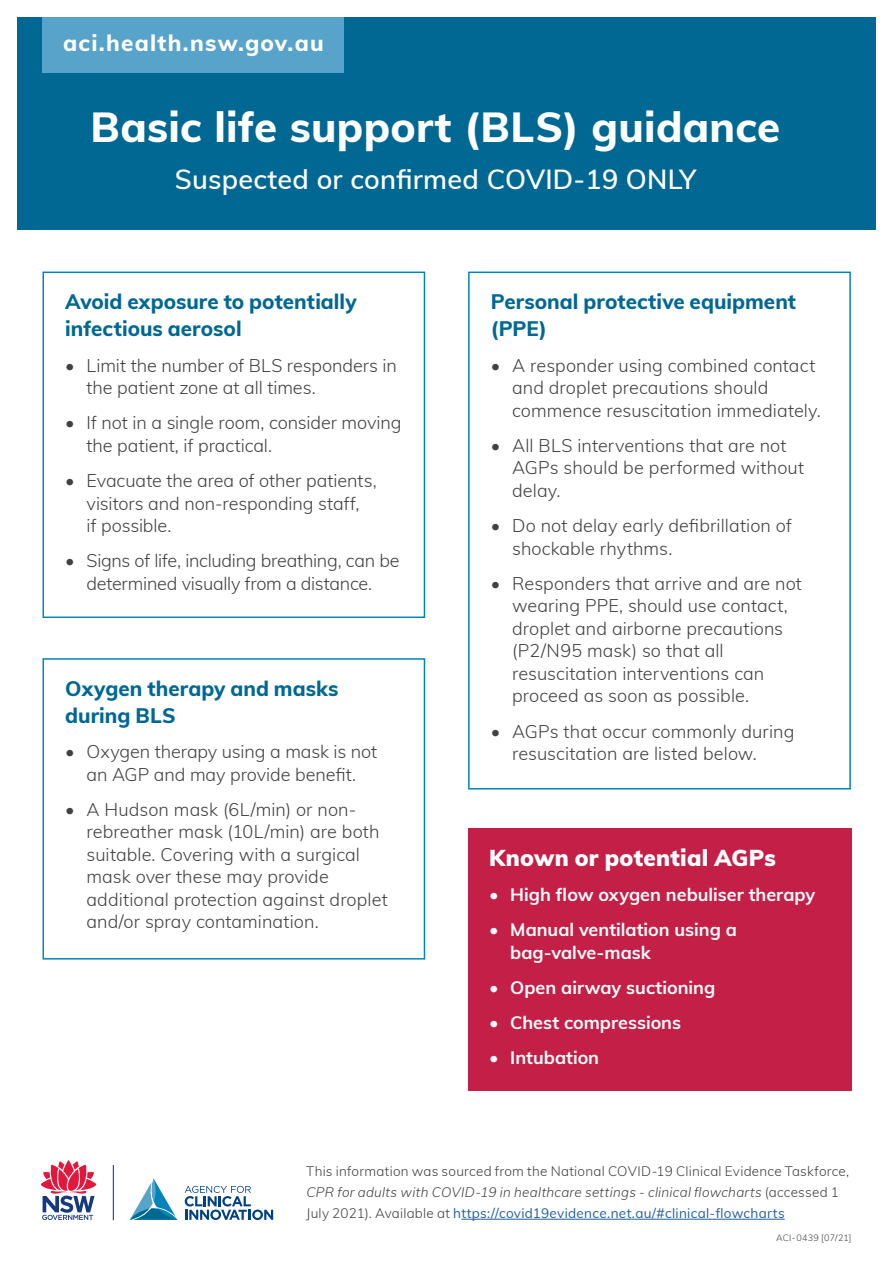
<style>
.page{position:relative;width:893px;height:1263px;background:#fff}
.page>*{position:absolute;margin:0;border:0;box-sizing:border-box;transform-origin:0 0}
.t1{font:800 42px "Muli";letter-spacing:.005em;color:#fff}
.t2{font:600 27px "Muli";letter-spacing:.01em;color:#fff}
.Page_TAB{font:800 22.5px "Muli";letter-spacing:.05em;color:#fff}
._5__Body_Copy_10_14p{font:900 22.5px "Muli";letter-spacing:.01em;color:#fff}
.Heading_H2{font:800 21px/27px "Muli";color:#006892}
.t3{font:800 19.5px "Muli";letter-spacing:.01em;color:#fff}
.Bullet_1{font:300 18px/22.5px "Muli";color:#414042}
.Bullet_1-2{font:700 18px/22.5px "Muli";color:#fff}
.Body{font:300 13.5px/21px "Muli";letter-spacing:.015em;color:#414042}
.Job_number{font:300 9px "Muli";letter-spacing:.035em;color:#414042}
.s1{font-style:italic}
.s2{font-weight:400;color:#215e9e}
</style>
<div class="page">
<hr style="left:113px;top:1165px;width:1px;height:55px;background:#15397f">
<svg style="left:40px;top:1160px;width:57px;height:60px"></svg>
<svg style="left:129px;top:1178px;width:144px;height:42px"></svg>
<div style="left:43px;top:272px;width:382px;height:346px;border:2px solid #0084b9"></div>
<div style="left:43px;top:658px;width:382px;height:301px;border:2px solid #0084b9"></div>
<div style="left:468px;top:272px;width:383px;height:517px;border:2px solid #0084b9"></div>
<div style="left:17px;top:17px;width:859px;height:213px;background:#006892"></div>
<div style="left:43px;top:17px;width:301px;height:55px;background:#58a3c9"></div>
<div style="left:468px;top:828px;width:384px;height:263px;background:#c42047"></div>
<hr style="left:461px;top:1219px;width:324px;height:1px;background:#215e9e">
<p class="t3" style="left:42px;top:18px;width:212px">aci.health.nsw.gov.au</p>
<p class="Page_TAB" style="left:63px;top:26px;width:262px">aci.health.nsw.gov.au</p>
<p class="t1" style="left:91px;top:96px;width:691px">Basic life support (BLS) guidance</p>
<p class="t2" style="left:175px;top:160px;width:523px">Suspected or confirmed COVID-19 ONLY</p>
<h2 class="Heading_H2" style="left:65px;top:287px;width:293px">Avoid exposure to potentially infectious aerosol</h2>
<p class="Bullet_1" style="left:87px;top:353px;width:312px;text-indent:-21px">• Limit the number of BLS responders in the patient zone at all times.</p>
<p class="Bullet_1" style="left:87px;top:411px;width:316px;text-indent:-21px">• If not in a single room, consider moving the patient, if practical.</p>
<p class="Bullet_1" style="left:87px;top:468px;width:292px;text-indent:-21px">• Evacuate the area of other patients, visitors and non-responding staff,<br>if possible.</p>
<p class="Bullet_1" style="left:65px;top:549px;width:336px;text-align:center">• Signs of life, including breathing, can be determined visually from a distance.</p>
<h2 class="Heading_H2" style="left:65px;top:674px;width:275px">Oxygen therapy and masks during BLS</h2>
<p class="Bullet_1" style="left:65px;top:740px;width:313px;text-align:center">• Oxygen therapy using a mask is not an AGP and may provide benefit.</p>
<p class="Bullet_1" style="left:87px;top:797px;width:303px;text-indent:-21px">• A Hudson mask (6L/min) or non&shy;rebreather mask (10L/min) are both suitable. Covering with a surgical mask over these may provide additional protection against droplet and/or spray contamination.</p>
<h2 class="Heading_H2" style="left:491px;top:287px;width:307px">Personal protective equipment (PPE)</h2>
<p class="Bullet_1" style="left:512px;top:353px;width:310px;text-indent:-21px">• A responder using combined contact and droplet precautions should commence resuscitation immediately.</p>
<p class="Bullet_1" style="left:512px;top:433px;width:293px;text-indent:-21px">• All BLS interventions that are not<br>AGPs should be performed without delay.</p>
<p class="Bullet_1" style="left:512px;top:513px;width:281px;text-indent:-21px">• Do not delay early defibrillation of shockable rhythms.</p>
<p class="Bullet_1" style="left:512px;top:571px;width:291px;text-indent:-21px">• Responders that arrive and are not wearing PPE, should use contact, droplet and airborne precautions (P2/N95 mask) so that all resuscitation interventions can proceed as soon as possible.</p>
<p class="Bullet_1" style="left:512px;top:719px;width:284px;text-indent:-21px">• AGPs that occur commonly during resuscitation are listed below.</p>
<p class="_5__Body_Copy_10_14p" style="left:489px;top:841px;width:288px">Known or potential AGPs</p>
<p class="Bullet_1-2" style="left:489px;top:882px;width:328px">• High flow oxygen nebuliser therapy</p>
<p class="Bullet_1-2" style="left:510px;top:917px;width:228px;text-indent:-21px">• Manual ventilation using a bag-valve-mask</p>
<p class="Bullet_1-2" style="left:489px;top:975px;width:228px">• Open airway suctioning</p>
<p class="Bullet_1-2" style="left:489px;top:1010px;width:194px">• Chest compressions</p>
<p class="Bullet_1-2" style="left:489px;top:1046px;width:112px">• Intubation</p>
<p class="Body" style="left:306px;top:1160px;width:545px">This information was sourced from the National COVID-19 Clinical Evidence Taskforce,<br><span class="s1">CPR for adults with COVID-19 in healthcare settings - clinical flowcharts</span> (accessed 1<br>July 2021). Available at <span class="s2">https://covid19evidence.net.au/#clinical-flowcharts</span></p>
<p class="Job_number" style="left:776px;top:1232px;width:77px">ACI-0439 [07/21]</p>
</div>
